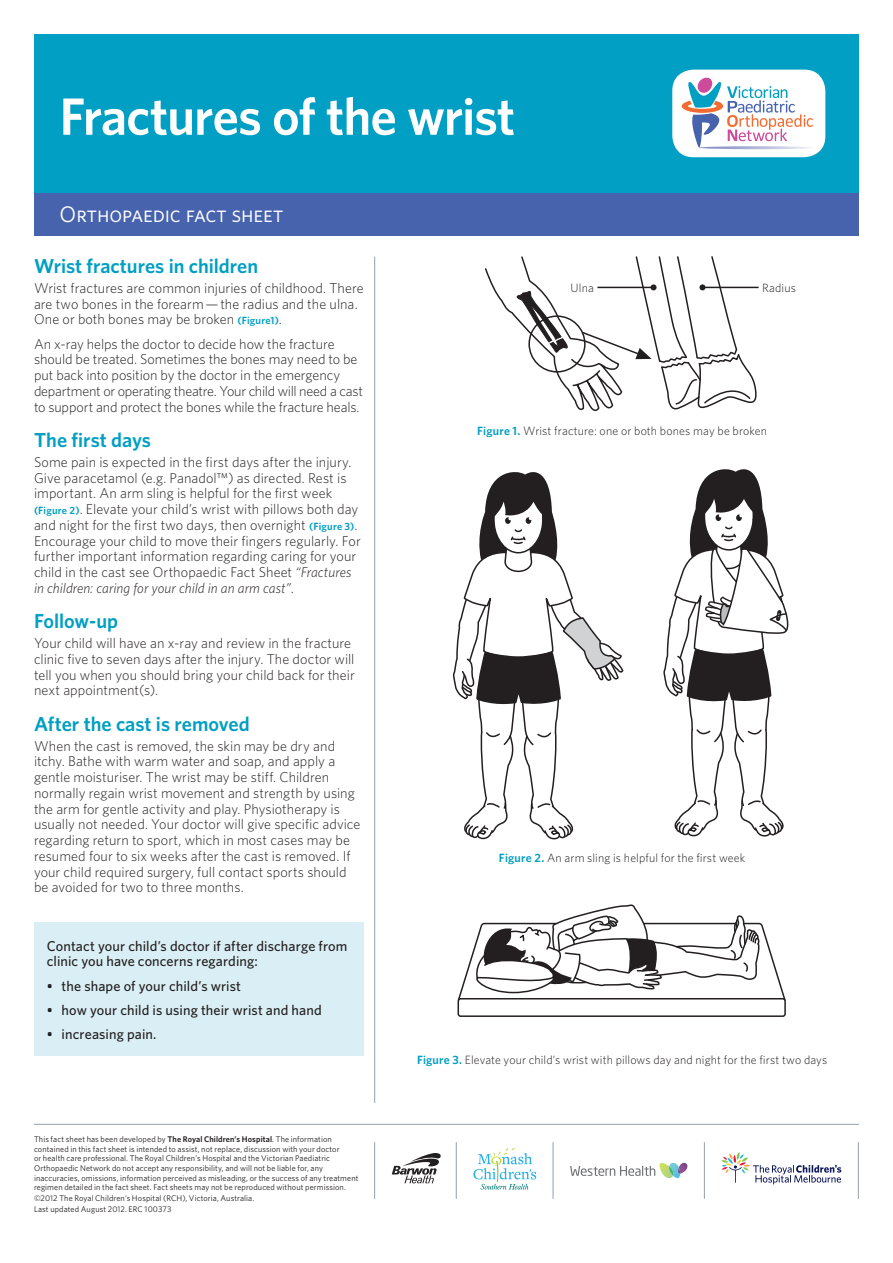
<style>
.page{position:relative;width:893px;height:1263px;background:#fff}
.page>*{position:absolute;margin:0;border:0;box-sizing:border-box;transform-origin:0 0}
.t1{font:600 52.5px "Whitney";letter-spacing:-.02em;color:#fff}
.t2{font:22.5px "Whitney Book SC";letter-spacing:-.005em;color:#fff}
.t3{font:600 20.25px "Whitney";letter-spacing:-.005em;color:#009fc3}
.t4{font:300 14.25px/15.8px "Whitney";color:#231f20}
.t5{font:500 14.25px/15.8px "Whitney";letter-spacing:.005em;color:#231f20}
.t6{font:300 12px "Whitney";letter-spacing:.01em;color:#231f20}
.t7{font:8.25px/9.6px "Whitney";letter-spacing:.01em;color:#231f20}
.s1{font-weight:600;font-size:10.5px;color:#009fc3}
.s2{font-style:italic}
.s3{font-weight:600}
.s4{font-weight:600;color:#009fc3}
</style>
<div class="page">
<div style="left:34px;top:193px;width:825px;height:42px;background:#4863ae"></div>
<hr style="left:374px;top:257px;width:1px;height:846px;background:#94a0a9">
<hr style="left:34px;top:1124px;width:825px;height:1px;background:#94a0a9">
<svg style="left:392px;top:1153px;width:49px;height:30px"></svg>
<svg style="left:473px;top:1148px;width:63px;height:41px"></svg>
<hr style="left:704px;top:1142px;width:1px;height:57px;background:#94a0a9">
<svg style="left:570px;top:1162px;width:118px;height:17px"></svg>
<svg style="left:721px;top:1152px;width:120px;height:32px"></svg>
<hr style="left:553px;top:1142px;width:1px;height:57px;background:#94a0a9">
<hr style="left:456px;top:1142px;width:1px;height:57px;background:#94a0a9">
<hr style="left:374px;top:1142px;width:1px;height:57px;background:#94a0a9">
<hr style="left:858px;top:1142px;width:1px;height:57px;background:#94a0a9">
<div style="left:34px;top:34px;width:825px;height:159px;background:#009fc3"></div>
<div style="left:672px;top:70px;width:153px;height:87px;background:#fff;border-radius:21px"></div>
<svg style="left:682px;top:78px;width:131px;height:71px"></svg>
<div style="left:34px;top:922px;width:329px;height:134px;background:#daeff5"></div>
<svg style="left:453px;top:472px;width:171px;height:368px"></svg>
<svg style="left:663px;top:469px;width:126px;height:368px"></svg>
<svg style="left:485px;top:256px;width:274px;height:155px"></svg>
<div style="left:457px;top:998px;width:329px;height:19px;border:2px solid #231f20;border-radius:2px"></div>
<svg style="left:457px;top:904px;width:329px;height:98px"></svg>
<h1 class="t1" style="left:60px;top:84px;width:457px">Fractures of the wrist</h1>
<h2 class="t2" style="left:60px;top:201px;width:225px">Orthopaedic fact sheet</h2>
<h3 class="t3" style="left:34px;top:253px;width:226px">Wrist fractures in children</h3>
<p class="t4" style="left:34px;top:280px;width:331px">Wrist fractures are common injuries of childhood. There are two bones in the forearm—the radius and the ulna.<br>One or both bones may be broken <span class="s1">(Figure1)</span>.</p>
<p class="t4" style="left:34px;top:336px;width:330px">An x-ray helps the doctor to decide how the fracture should be treated. Sometimes the bones may need to be put back into position by the doctor in the emergency department or operating theatre. Your child will need a cast to support and protect the bones while the fracture heals.</p>
<h3 class="t3" style="left:34px;top:427px;width:119px">The first days</h3>
<p class="t4" style="left:34px;top:454px;width:328px">Some pain is expected in the first days after the injury.<br>Give paracetamol (e.g. Panadol™) as directed. Rest is important. An arm sling is helpful for the first week <span class="s1">(Figure 2)</span>. Elevate your child’s wrist with pillows both day and night for the first two days, then overnight <span class="s1">(Figure 3)</span>.<br>Encourage your child to move their fingers regularly. For further important information regarding caring for your child in the cast see Orthopaedic Fact Sheet <span class="s2">“Fractures in children: caring for your child in an arm cast”</span>.</p>
<h3 class="t3" style="left:34px;top:609px;width:86px">Follow-up</h3>
<p class="t4" style="left:34px;top:635px;width:322px">Your child will have an x-ray and review in the fracture clinic five to seven days after the injury. The doctor will tell you when you should bring your child back for their next appointment(s).</p>
<h3 class="t3" style="left:34px;top:711px;width:217px">After the cast is removed</h3>
<p class="t4" style="left:34px;top:738px;width:328px">When the cast is removed, the skin may be dry and itchy. Bathe with warm water and soap, and apply a gentle moisturiser. The wrist may be stiff. Children normally regain wrist movement and strength by using the arm for gentle activity and play. Physiotherapy is usually not needed. Your doctor will give specific advice regarding return to sport, which in most cases may be resumed four to six weeks after the cast is removed. If your child required surgery, full contact sports should be avoided for two to three months.</p>
<p class="t5" style="left:47px;top:937px;width:302px">Contact your child’s doctor if after discharge from clinic you have concerns regarding:</p>
<p class="t5" style="left:47px;top:977px;width:196px">• the shape of your child’s wrist</p>
<p class="t5" style="left:47px;top:1002px;width:277px">• how your child is using their wrist and hand</p>
<p class="t5" style="left:47px;top:1026px;width:111px">• increasing pain.</p>
<p class="t7" style="left:34px;top:1134px;width:326px">This fact sheet has been developed by <span class="s3">The Royal Children’s Hospital</span>. The information contained in this fact sheet is intended to assist, not replace, discussion with your doctor<br>or health care professional. The Royal Children’s Hospital and the Victorian Paediatric Orthopaedic Network do not accept any responsibility, and will not be liable for, any inaccuracies, omissions, information perceived as misleading, or the success of any treatment regimen detailed in the fact sheet. Fact sheets may not be reproduced without permission.</p>
<p class="t7" style="left:34px;top:1193px;width:222px;line-height:10.8px">©2012 The Royal Children’s Hospital (RCH), Victoria, Australia.<br>Last updated August 2012. ERC 100373</p>
<p class="t6" style="left:571px;top:280px;width:25px">Ulna</p>
<p class="t6" style="left:762px;top:280px;width:35px">Radius</p>
<p class="t6" style="left:477px;top:423px;width:291px"><span class="s4">Figure 1.</span> Wrist fracture: one or both bones may be broken</p>
<p class="t6" style="left:499px;top:851px;width:248px"><span class="s4">Figure 2.</span> An arm sling is helpful for the first week</p>
<p class="t6" style="left:417px;top:1053px;width:412px"><span class="s4">Figure 3.</span> Elevate your child’s wrist with pillows day and night for the first two days</p>
</div>
